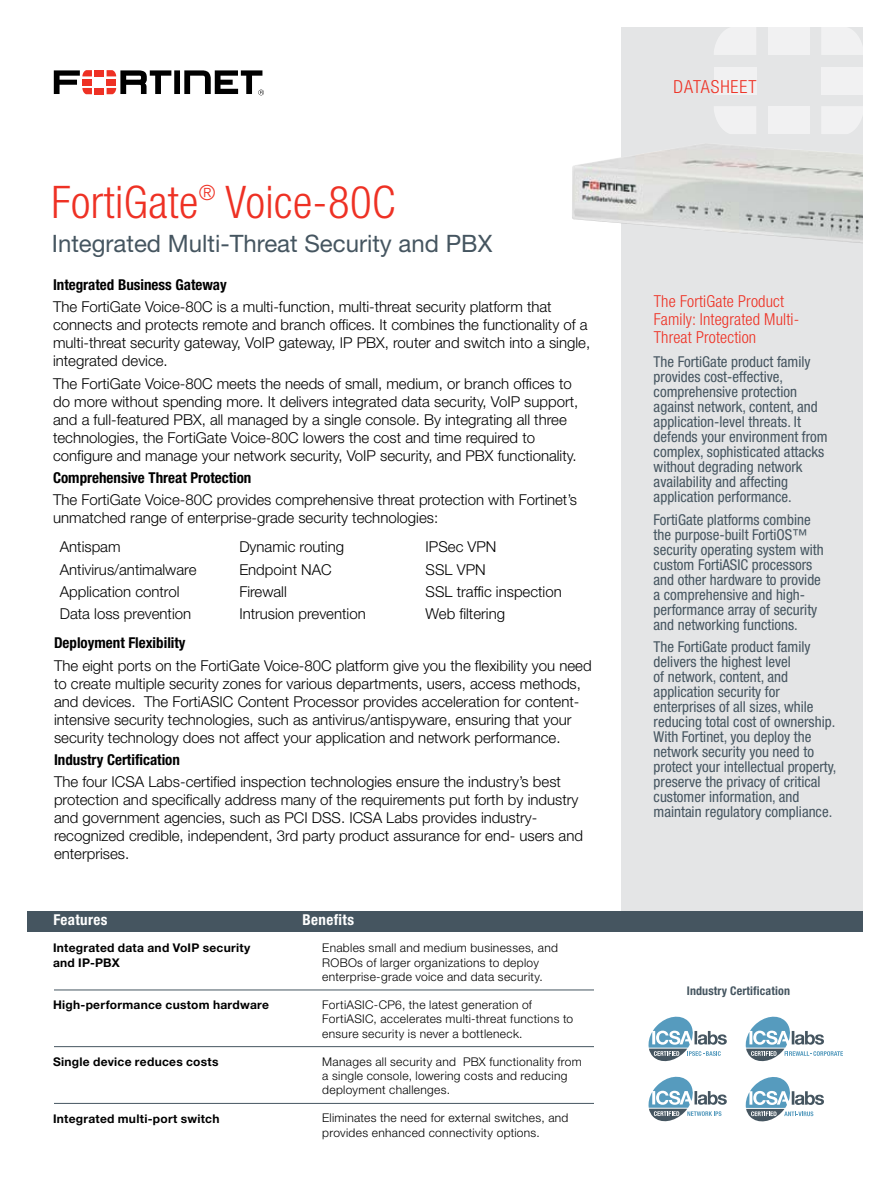
<style>
.page{position:relative;width:891px;height:1188px;background:#fff}
.page>*{position:absolute;margin:0;border:0;box-sizing:border-box;transform-origin:0 0}
.t1{font:300 condensed 45px "Helvetica Neue LT Std";letter-spacing:.01em;color:#ee3124}
.t2{font:24px "Helvetica Neue LT Std";color:#455560}
.t3{font:300 condensed 18px "Helvetica Neue LT Std";letter-spacing:.05em;color:#ee3124}
.t4{font:300 condensed 16.5px/18px "Helvetica Neue LT Std";letter-spacing:.01em;color:#ee3124}
.t5{font:300 15px/18px "Helvetica Neue LT Std";color:#000}
.t6{font:condensed 15px/15px "Helvetica Neue LT Std";color:#455560}
.t7{font:700 condensed 15px "Helvetica Neue LT Std";color:#000}
.t8{font:700 condensed 15px "Helvetica Neue LT Std";letter-spacing:.025em;color:#fff}
.t9{font:300 12px/14.4px "Helvetica Neue LT Std";letter-spacing:.025em;color:#000}
.t10{font:700 12px/14.4px "Helvetica Neue LT Std";letter-spacing:.02em;color:#000}
.t11{font:700 condensed 12px "Helvetica Neue LT Std";letter-spacing:.01em;color:#455560}
</style>
<div class="page">
<div style="left:621px;top:27px;width:243px;height:893px;background:#e4e5e6"></div>
<div style="left:27px;top:911px;width:837px;height:21px;background:#455560"></div>
<div style="left:95px;top:70px;width:9px;height:6px;background:#ee3124"></div>
<div style="left:95px;top:88px;width:9px;height:6px;background:#ee3124"></div>
<svg style="left:54px;top:70px;width:38px;height:24px"></svg>
<svg style="left:107px;top:70px;width:157px;height:25px"></svg>
<svg style="left:745px;top:1016px;width:98px;height:46px"></svg>
<svg style="left:648px;top:1076px;width:79px;height:46px"></svg>
<svg style="left:648px;top:1016px;width:79px;height:46px"></svg>
<svg style="left:745px;top:1077px;width:79px;height:45px"></svg>
<img style="left:572px;top:143px;width:292px;height:103px">
<hr style="left:54px;top:990px;width:540px;height:1px;background:#455560">
<hr style="left:54px;top:1046px;width:540px;height:1px;background:#455560">
<hr style="left:54px;top:1103px;width:540px;height:1px;background:#455560">
<div style="left:714px;top:67px;width:42px;height:28px;background:#f1f1f2"></div>
<div style="left:768px;top:27px;width:42px;height:28px;background:#f1f1f2"></div>
<div style="left:768px;top:106px;width:42px;height:28px;background:#f1f1f2"></div>
<div style="left:821px;top:67px;width:43px;height:28px;background:#f1f1f2"></div>
<svg style="left:714px;top:27px;width:42px;height:28px"></svg>
<svg style="left:714px;top:106px;width:42px;height:28px"></svg>
<svg style="left:822px;top:27px;width:42px;height:28px"></svg>
<svg style="left:822px;top:106px;width:42px;height:28px"></svg>
<h1 class="t1" style="left:52px;top:176px;width:346px">FortiGate<sup>®</sup> Voice-80C</h1>
<h2 class="t2" style="left:52px;top:230px;width:442px">Integrated Multi-Threat Security and PBX</h2>
<p class="t7" style="left:53px;top:276px;width:175px">Integrated Business Gateway</p>
<p class="t5" style="left:53px;top:298px;width:539px">The FortiGate Voice-80C is a multi-function, multi-threat security platform that connects and protects remote and branch offices. It combines the functionality of a multi-threat security gateway, VoIP gateway, IP PBX, router and switch into a single, integrated device.</p>
<p class="t5" style="left:53px;top:374px;width:527px">The FortiGate Voice-80C meets the needs of small, medium, or branch offices to do more without spending more. It delivers integrated data security, VoIP support, and a full-featured PBX, all managed by a single console. By integrating all three technologies, the FortiGate Voice-80C lowers the cost and time required to configure and manage your network security, VoIP security, and PBX functionality.</p>
<p class="t7" style="left:53px;top:469px;width:200px">Comprehensive Threat Protection</p>
<p class="t5" style="left:53px;top:491px;width:526px">The FortiGate Voice-80C provides comprehensive threat protection with Fortinet’s unmatched range of enterprise-grade security technologies:</p>
<p class="t5" style="left:60px;top:535px;width:138px;line-height:22.4px">Antispam<br>Antivirus/antimalware<br>Application control<br>Data loss prevention</p>
<p class="t5" style="left:239px;top:535px;width:128px;line-height:22.4px">Dynamic routing<br>Endpoint NAC<br>Firewall<br>Intrusion prevention</p>
<p class="t5" style="left:426px;top:535px;width:138px;line-height:22.4px">IPSec VPN<br>SSL VPN<br>SSL traffic inspection<br>Web filtering</p>
<p class="t7" style="left:54px;top:634px;width:133px">Deployment Flexibility</p>
<p class="t5" style="left:54px;top:656px;width:539px">The eight ports on the FortiGate Voice-80C platform give you the flexibility you need to create multiple security zones for various departments, users, access methods, and devices. The FortiASIC Content Processor provides acceleration for content&shy;intensive security technologies, such as antivirus/antispyware, ensuring that your security technology does not affect your application and network performance.</p>
<p class="t7" style="left:54px;top:750px;width:127px">Industry Certification</p>
<p class="t5" style="left:54px;top:773px;width:531px">The four ICSA Labs-certified inspection technologies ensure the industry’s best protection and specifically address many of the requirements put forth by industry and government agencies, such as PCI DSS. ICSA Labs provides industry&shy;recognized credible, independent, 3rd party product assurance for end- users and enterprises.</p>
<p class="t8" style="left:54px;top:911px;width:55px">Features</p>
<p class="t8" style="left:303px;top:911px;width:53px">Benefits</p>
<p class="t10" style="left:53px;top:941px;width:199px">Integrated data and VoIP security and IP-PBX</p>
<p class="t10" style="left:53px;top:997px;width:218px">High-performance custom hardware</p>
<p class="t10" style="left:53px;top:1054px;width:167px">Single device reduces costs</p>
<p class="t10" style="left:53px;top:1111px;width:168px">Integrated multi-port switch</p>
<p class="t9" style="left:322px;top:941px;width:237px">Enables small and medium businesses, and<br>ROBOs of larger organizations to deploy enterprise-grade voice and data security.</p>
<p class="t9" style="left:322px;top:997px;width:252px">FortiASIC-CP6, the latest generation of<br>FortiASIC, accelerates multi-threat functions to ensure security is never a bottleneck.</p>
<p class="t9" style="left:322px;top:1054px;width:261px">Manages all security and PBX functionality from a single console, lowering costs and reducing deployment challenges.</p>
<p class="t9" style="left:322px;top:1111px;width:248px">Eliminates the need for external switches, and provides enhanced connectivity options.</p>
<p class="t3" style="left:674px;top:76px;width:84px">DATASHEET</p>
<p class="t4" style="left:654px;top:292px;width:147px">The FortiGate Product<br>Family: Integrated Multi-<br>Threat Protection</p>
<p class="t6" style="left:654px;top:354px;width:176px">The FortiGate product family provides cost-effective, comprehensive protection against network, content, and application-level threats. It defends your environment from complex, sophisticated attacks without degrading network availability and affecting application performance.</p>
<p class="t6" style="left:654px;top:512px;width:172px">FortiGate platforms combine the purpose-built FortiOS™ security operating system with custom FortiASIC processors and other hardware to provide a comprehensive and high&shy;performance array of security and networking functions.</p>
<p class="t6" style="left:654px;top:639px;width:184px">The FortiGate product family delivers the highest level<br>of network, content, and application security for enterprises of all sizes, while reducing total cost of ownership.<br>With Fortinet, you deploy the network security you need to protect your intellectual property, preserve the privacy of critical customer information, and maintain regulatory compliance.</p>
<p class="t11" style="left:687px;top:983px;width:105px">Industry Certification</p>
</div>
